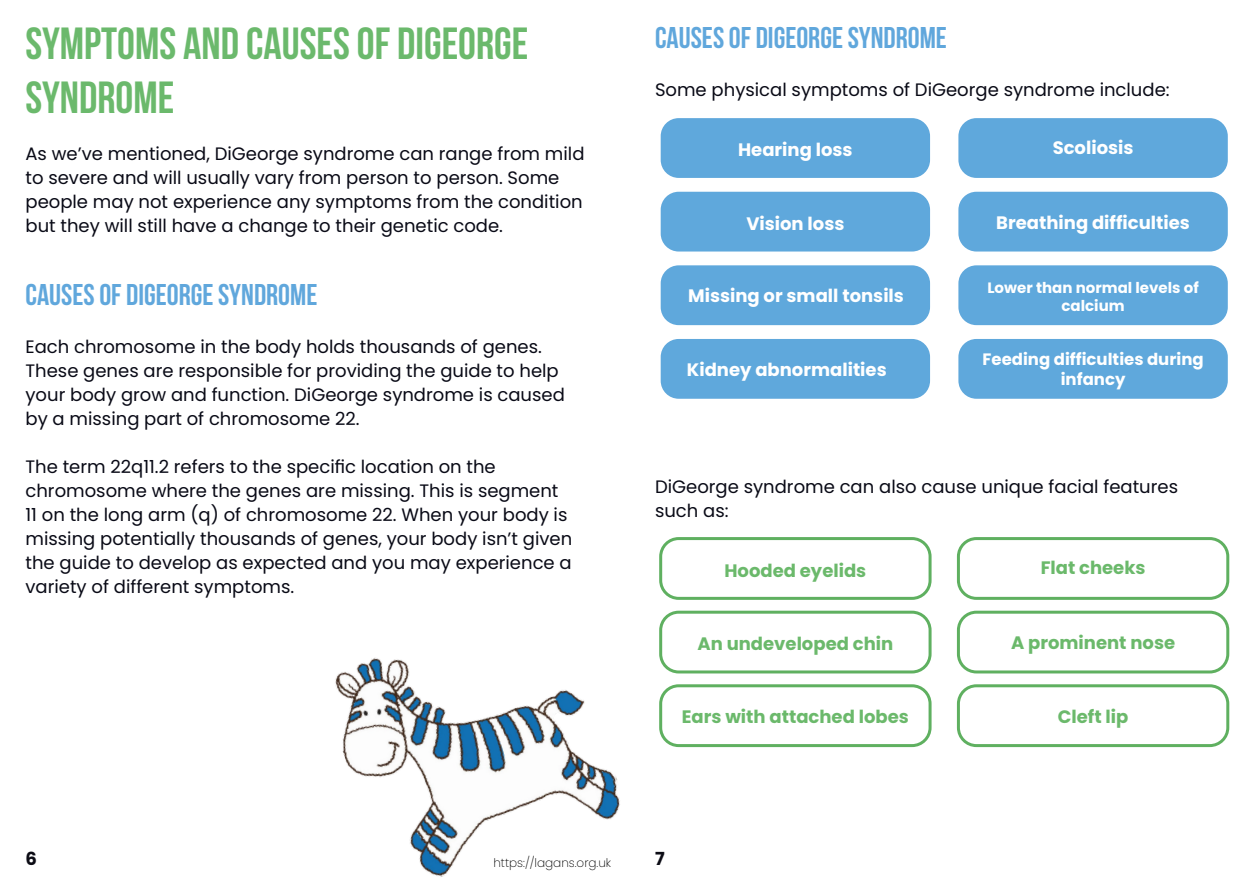
<style>
.page{position:relative;width:1259px;height:893px;background:#fff}
.page>*{position:absolute;margin:0;border:0;box-sizing:border-box;transform-origin:0 0}
.t1{font:700 45px/54px "Bebas Neue";color:#6bb96c}
.t2{font:700 30px "Bebas Neue";color:#60a7dc}
.t3{font:18px/24px "Poppins";color:#090a16}
.t4{font:700 18px "Poppins";color:#fff}
.t5{font:700 18px "Poppins";color:#6bb96b}
.t6{font:700 18px "Poppins";color:#0c0c15}
.t7{font:700 16.5px/19.8px "Poppins";color:#fff;text-align:center}
.t8{font:700 15px/18px "Poppins";color:#fff;text-align:center}
.t9{font:200 12px "Poppins";color:#000}
</style>
<div class="page">
<div style="left:660px;top:118px;width:270px;height:60px;background:#5fa8dc;border-radius:18px"></div>
<div style="left:659px;top:537px;width:272px;height:63px;border:3px solid #5fb060;border-radius:18px"></div>
<div style="left:660px;top:265px;width:270px;height:60px;background:#5fa8dc;border-radius:18px"></div>
<div style="left:659px;top:684px;width:272px;height:63px;border:3px solid #5fb060;border-radius:18px"></div>
<div style="left:660px;top:339px;width:270px;height:60px;background:#5fa8dc;border-radius:18px"></div>
<div style="left:660px;top:192px;width:270px;height:60px;background:#5fa8dc;border-radius:18px"></div>
<div style="left:659px;top:611px;width:272px;height:62px;border:3px solid #5fb060;border-radius:18px"></div>
<div style="left:958px;top:118px;width:269px;height:60px;background:#5fa8dc;border-radius:18px"></div>
<div style="left:957px;top:537px;width:272px;height:63px;border:3px solid #5fb060;border-radius:18px"></div>
<div style="left:958px;top:265px;width:269px;height:60px;background:#5fa8dc;border-radius:18px"></div>
<div style="left:958px;top:339px;width:269px;height:60px;background:#5fa8dc;border-radius:18px"></div>
<div style="left:958px;top:192px;width:269px;height:60px;background:#5fa8dc;border-radius:18px"></div>
<div style="left:957px;top:611px;width:272px;height:62px;border:3px solid #5fb060;border-radius:18px"></div>
<div style="left:957px;top:684px;width:272px;height:63px;border:3px solid #5fb060;border-radius:18px"></div>
<img style="left:335px;top:657px;width:285px;height:220px">
<h1 class="t1" style="left:26px;top:16px;width:504px">SYMPTOMS AND CAUSES OF DIGEORGE<br>SYNDROME</h1>
<p class="t3" style="left:26px;top:142px;width:560px">As we’ve mentioned, DiGeorge syndrome can range from mild to severe and will usually vary from person to person. Some people may not experience any symptoms from the condition but they will still have a change to their genetic code.</p>
<h2 class="t2" style="left:26px;top:278px;width:293px">CAUSES OF DIGEORGE SYNDROME</h2>
<p class="t3" style="left:26px;top:335px;width:541px">Each chromosome in the body holds thousands of genes.<br>These genes are responsible for providing the guide to help your body grow and function. DiGeorge syndrome is caused by a missing part of chromosome 22.</p>
<p class="t3" style="left:26px;top:455px;width:548px">The term 22q11.2 refers to the specific location on the chromosome where the genes are missing. This is segment 11 on the long arm (q) of chromosome 22. When your body is missing potentially thousands of genes, your body isn’t given the guide to develop as expected and you may experience a variety of different symptoms.</p>
<h2 class="t2" style="left:655px;top:21px;width:293px">CAUSES OF DIGEORGE SYNDROME</h2>
<p class="t3" style="left:655px;top:78px;width:516px">Some physical symptoms of DiGeorge syndrome include:</p>
<p class="t4" style="left:738px;top:140px;width:116px">Hearing loss</p>
<p class="t4" style="left:746px;top:213px;width:100px">Vision loss</p>
<p class="t4" style="left:688px;top:285px;width:217px">Missing or small tonsils</p>
<p class="t4" style="left:687px;top:359px;width:201px">Kidney abnormalities</p>
<p class="t4" style="left:1052px;top:137px;width:82px">Scoliosis</p>
<p class="t4" style="left:996px;top:212px;width:195px">Breathing difficulties</p>
<p class="t8" style="left:987px;top:279px;width:213px">Lower than normal levels of calcium</p>
<p class="t7" style="left:982px;top:350px;width:223px">Feeding difficulties during infancy</p>
<p class="t3" style="left:655px;top:475px;width:524px">DiGeorge syndrome can also cause unique facial features such as:</p>
<p class="t5" style="left:724px;top:560px;width:143px">Hooded eyelids</p>
<p class="t5" style="left:1040px;top:557px;width:106px">Flat cheeks</p>
<p class="t5" style="left:697px;top:634px;width:197px">An undeveloped chin</p>
<p class="t5" style="left:1011px;top:632px;width:166px">A prominent nose</p>
<p class="t5" style="left:682px;top:706px;width:229px">Ears with attached lobes</p>
<p class="t5" style="left:1057px;top:706px;width:72px">Cleft lip</p>
<p class="t6" style="left:26px;top:848px;width:13px">6</p>
<p class="t9" style="left:493px;top:856px;width:119px">https://lagans.org.uk</p>
<p class="t6" style="left:655px;top:848px;width:11px">7</p>
</div>
